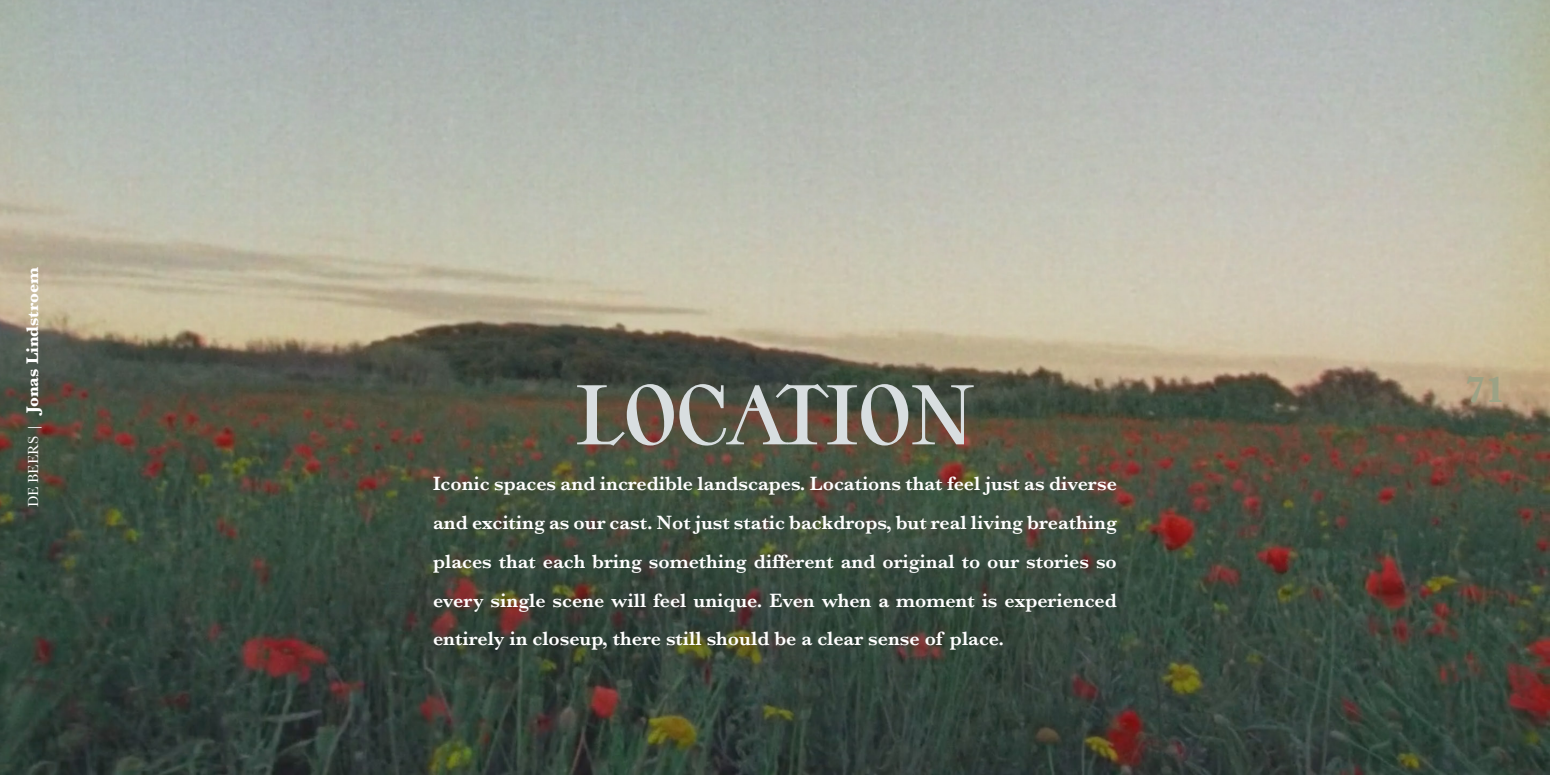
<style>
.page{position:relative;width:1550px;height:775px;background:#fff}
.page>*{position:absolute;margin:0;border:0;box-sizing:border-box;transform-origin:0 0}
.t1{font:78.75px "YE Display";color:#d8dee0}
.t2{font:700 37.5px "Baskerville";color:#9ca285}
.t3{font:600 20px/38.8px "Baskerville";color:#fff;text-align:justify}
.t4{font:700 17.5px "Baskerville";color:#fff}
.s1{font-weight:400;font-size:15px}
.s2{font-weight:400;font-style:italic;font-size:15px}
</style>
<div class="page">
<img style="left:0;top:0;width:1550px;height:775px">
<p class="t4" style="left:20px;top:507px;width:242px;rotate:-90deg"><span class="s1">DE BEERS</span> <span class="s2">|</span> Jonas Lindstroem</p>
<h1 class="t1" style="left:576px;top:369px;width:400px">LOCATION</h1>
<p class="t3" style="left:433px;top:464px;width:685px">Iconic spaces and incredible landscapes. Locations that feel just as diverse and exciting as our cast. Not just static backdrops, but real living breathing places that each bring something different and original to our stories so every single scene will feel unique. Even when a moment is experienced entirely in closeup, there still should be a clear sense of place.</p>
<h2 class="t2" style="left:1465px;top:364px;width:42px">71</h2>
</div>
